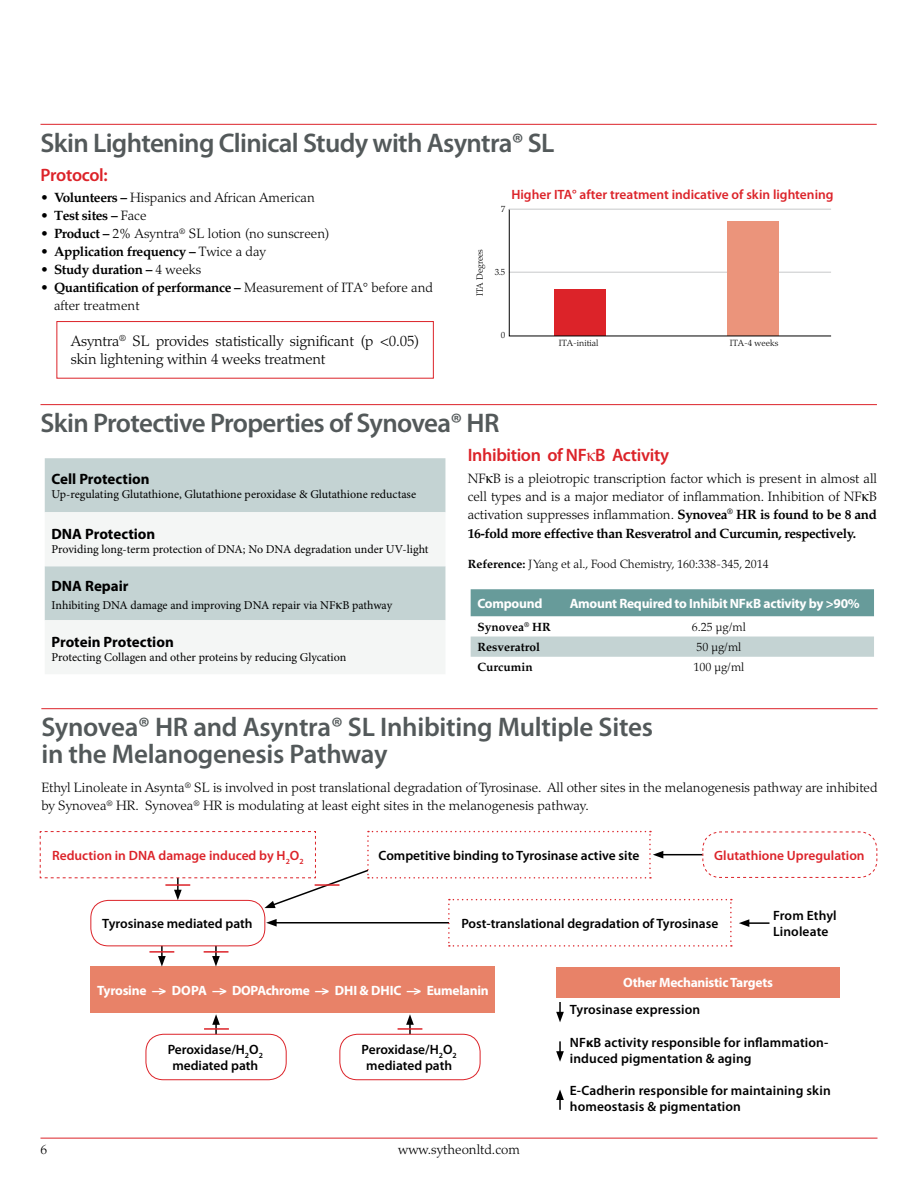
<style>
.page{position:relative;width:918px;height:1188px;background:#fff}
.page>*{position:absolute;margin:0;border:0;box-sizing:border-box;transform-origin:0 0}
.t1{font:292.5px "Chartwell Bars Vertical";color:#dc2329;scale:2.31 1}
.t2{font:600 27px/27px "Myriad Pro";letter-spacing:-.025em;color:#53595a}
.t3{font:600 18px "Myriad Pro";letter-spacing:-.02em;color:#dc2329}
.t4{font:300 15px/18px "Palatino LT Std";letter-spacing:-.01em;color:#000}
.t5{font:700 15px "Myriad Pro";color:#000}
.t6{font:300 13.5px/18px "Palatino LT Std";color:#000}
.t7{font:600 13.5px/16.2px "Myriad Pro";color:#000}
.t8{font:700 13.5px "Palatino LT Std";letter-spacing:-.03em;color:#000}
.t9{font:700 13.5px "Myriad Pro";letter-spacing:-.02em;color:#fff}
.t10{font:600 13.5px "Myriad Pro";color:#dc2329}
.t11{font:12px "Minion Pro";letter-spacing:-.005em;color:#000}
.t12{font:300 12px "Palatino LT Std";color:#000}
.t13{font:700 12px "Palatino LT Std";color:#000}
.t14{font:300 9px "Palatino LT Std";color:#000}
.t15{font:600 7.8px "Myriad Pro";color:#dc2329}
.s1{font-weight:700}
.s2{font-weight:300}
.s3{color:#eb947b}
.s4{font-family:"Times New Roman";font-size:13.5px}
.s5{font-family:"Times New Roman";font-weight:400}
.s6{font-family:"Times New Roman";font-weight:400;font-size:15px}
</style>
<div class="page">
<hr style="left:40px;top:1138px;width:838px;height:1px;background:#dc2329">
<hr style="left:40px;top:404px;width:837px;height:1px;background:#dc2329">
<div style="left:45px;top:458px;width:400px;height:54px;background:#c4d3d3"></div>
<svg style="left:45px;top:512px;width:400px;height:162px;fill:#f4f6f5"></svg>
<div style="left:471px;top:589px;width:403px;height:27px;background:#679b9a"></div>
<div style="left:471px;top:637px;width:403px;height:20px;background:#c4d3d3"></div>
<hr style="left:41px;top:708px;width:837px;height:1px;background:#dc2329">
<div style="left:90px;top:967px;width:405px;height:46px;background:#e88268"></div>
<div style="left:556px;top:967px;width:284px;height:31px;background:#e88268"></div>
<hr style="left:161px;top:921px;width:2px;height:37px;background:#000">
<svg style="left:158px;top:956px;width:8px;height:11px"></svg>
<hr style="left:215px;top:921px;width:2px;height:37px;background:#000">
<svg style="left:212px;top:956px;width:8px;height:11px"></svg>
<hr style="left:215px;top:1022px;width:2px;height:38px;background:#000">
<svg style="left:212px;top:1014px;width:8px;height:11px"></svg>
<hr style="left:409px;top:1022px;width:2px;height:38px;background:#000">
<svg style="left:406px;top:1014px;width:8px;height:11px"></svg>
<svg style="left:556px;top:1002px;width:8px;height:20px"></svg>
<div style="left:146px;top:1034px;width:140px;height:46px;background:#fff;border-radius:18px"></div>
<div style="left:146px;top:1034px;width:141px;height:46px;border:1px solid #dc2329;border-radius:18px"></div>
<div style="left:340px;top:1034px;width:140px;height:46px;background:#fff;border-radius:18px"></div>
<div style="left:339px;top:1034px;width:141px;height:46px;border:1px solid #dc2329;border-radius:18px"></div>
<svg style="left:39px;top:831px;width:839px;height:116px"></svg>
<div style="left:91px;top:900px;width:174px;height:46px;background:#fff;border-radius:18px"></div>
<div style="left:90px;top:900px;width:175px;height:46px;border:1px solid #dc2329;border-radius:18px"></div>
<hr style="left:165px;top:884px;width:25px;height:2px;background:#dc2329">
<hr style="left:315px;top:884px;width:24px;height:2px;background:#dc2329">
<hr style="left:204px;top:951px;width:24px;height:2px;background:#dc2329">
<hr style="left:149px;top:951px;width:25px;height:2px;background:#dc2329">
<hr style="left:204px;top:1028px;width:25px;height:2px;background:#dc2329">
<hr style="left:398px;top:1028px;width:24px;height:2px;background:#dc2329">
<hr style="left:40px;top:124px;width:837px;height:1px;background:#dc2329">
<div style="left:56px;top:321px;width:378px;height:58px;border:1px solid #dc2329"></div>
<svg style="left:509px;top:208px;width:323px;height:129px"></svg>
<hr style="left:509px;top:209px;width:322px;height:1px;background:#c7c8ca">
<svg style="left:556px;top:1041px;width:8px;height:21px"></svg>
<svg style="left:556px;top:1089px;width:8px;height:21px"></svg>
<h2 class="t2" style="left:40px;top:128px;width:516px">Skin Lightening Clinical Study with Asyntra® SL</h2>
<h3 class="t3" style="left:40px;top:163px;width:69px">Protocol:</h3>
<p class="t6" style="left:40px;top:189px;width:276px"><span class="s1">• Volunteers –</span> Hispanics and African American</p>
<p class="t8" style="left:40px;top:208px;width:108px">• Test sites – <span class="s2">Face</span></p>
<p class="t6" style="left:40px;top:225px;width:291px"><span class="s1">• Product –</span> 2% Asyntra<sup>®</sup> SL lotion (no sunscreen)</p>
<p class="t8" style="left:41px;top:244px;width:227px">• Application frequency – <span class="s2">Twice a day</span></p>
<p class="t8" style="left:41px;top:262px;width:162px">• Study duration – <span class="s2">4 weeks</span></p>
<p class="t6" style="left:54px;top:279px;width:380px;text-indent:-14px"><span class="s1">• Quantification of performance –</span> Measurement of ITA° before and after treatment</p>
<p class="t4" style="left:71px;top:332px;width:350px">Asyntra<sup>®</sup> SL provides statistically significant (p &lt;0.05) skin lightening within 4 weeks treatment</p>
<p class="t10" style="left:511px;top:186px;width:324px">Higher ITA° after treatment indicative of skin lightening</p>
<p class="t14" style="left:501px;top:204px;width:6px">7</p>
<h1 class="t1" style="left:519px;top:56px;width:129px">21+<span class="s3">52</span></h1>
<p class="t14" style="left:559px;top:338px;width:41px">ITA-initial</p>
<p class="t14" style="left:730px;top:338px;width:50px">ITA-4 weeks</p>
<p class="t14" style="left:474px;top:296px;width:49px;rotate:-90deg">ITA Degrees</p>
<p class="t14" style="left:495px;top:267px;width:12px">3.5</p>
<p class="t14" style="left:501px;top:330px;width:6px">0</p>
<h2 class="t2" style="left:40px;top:409px;width:460px">Skin Protective Properties of Synovea® HR</h2>
<p class="t5" style="left:52px;top:469px;width:100px">Cell Protection</p>
<p class="t11" style="left:52px;top:486px;width:366px">Up-regulating Glutathione, Glutathione peroxidase &amp; Glutathione reductase</p>
<p class="t5" style="left:52px;top:524px;width:105px">DNA Protection</p>
<p class="t11" style="left:52px;top:541px;width:379px">Providing long-term protection of DNA; No DNA degradation under UV-light</p>
<p class="t5" style="left:52px;top:576px;width:79px">DNA Repair</p>
<p class="t11" style="left:52px;top:597px;width:342px">Inhibiting DNA damage and improving DNA repair via NF<span class="s4">κ</span>B pathway</p>
<p class="t5" style="left:52px;top:632px;width:124px">Protein Protection</p>
<p class="t11" style="left:52px;top:649px;width:296px">Protecting Collagen and other proteins by reducing Glycation</p>
<h3 class="t3" style="left:468px;top:444px;width:203px">Inhibition of NF<span class="s5">κ</span>B Activity</h3>
<p class="t6" style="left:468px;top:469px;width:411px;text-align:justify">NF<span class="s6">κ</span>B is a pleiotropic transcription factor which is present in almost all cell types and is a major mediator of inflammation. Inhibition of NF<span class="s6">κ</span>B activation suppresses inflammation. <span class="s1">Synovea</span><sup>®</sup> <span class="s1">HR is found to be 8 and</span></p>
<p class="t8" style="left:468px;top:526px;width:390px">16-fold more effective than Resveratrol and Curcumin, respectively.</p>
<p class="t12" style="left:468px;top:557px;width:303px"><span class="s1">Reference:</span> J Yang et al., Food Chemistry, 160:338-345, 2014</p>
<p class="t9" style="left:477px;top:594px;width:67px">Compound</p>
<p class="t9" style="left:570px;top:594px;width:292px">Amount Required to Inhibit NFκB activity by &gt;90%</p>
<p class="t13" style="left:477px;top:620px;width:75px">Synovea<sup>®</sup> HR</p>
<p class="t12" style="left:692px;top:620px;width:55px">6.25 µg/ml</p>
<p class="t13" style="left:477px;top:640px;width:64px">Resveratrol</p>
<p class="t12" style="left:696px;top:640px;width:46px">50 µg/ml</p>
<p class="t13" style="left:477px;top:660px;width:57px">Curcumin</p>
<p class="t12" style="left:693px;top:660px;width:52px">100 µg/ml</p>
<h2 class="t2" style="left:41px;top:713px;width:613px">Synovea® HR and Asyntra® SL Inhibiting Multiple Sites in the Melanogenesis Pathway</h2>
<p class="t6" style="left:41px;top:779px;width:838px">Ethyl Linoleate in Asynta<sup>®</sup> SL is involved in post translational degradation of Tyrosinase. All other sites in the melanogenesis pathway are inhibited by Synovea<sup>®</sup> HR. Synovea<sup>®</sup> HR is modulating at least eight sites in the melanogenesis pathway.</p>
<p class="t10" style="left:52px;top:847px;width:235px">Reduction in DNA damage induced by H</p>
<p class="t7" style="left:379px;top:847px;width:262px">Competitive binding to Tyrosinase active site</p>
<p class="t10" style="left:714px;top:847px;width:152px">Glutathione Upregulation</p>
<p class="t15" style="left:286px;top:857px;width:19px">2<sup>O</sup>2</p>
<p class="t7" style="left:102px;top:915px;width:152px">Tyrosinase mediated path</p>
<p class="t7" style="left:461px;top:915px;width:258px">Post-translational degradation of Tyrosinase</p>
<p class="t7" style="left:773px;top:907px;width:65px">From Ethyl<br>Linoleate</p>
<p class="t9" style="left:97px;top:981px;width:393px">Tyrosine —&gt; DOPA —&gt; DOPAchrome —&gt; DHI &amp; DHIC —&gt; Eumelanin</p>
<p class="t7" style="left:168px;top:1041px;width:97px;text-align:center">Peroxidase/H<sub>2</sub>O<sub>2 </sub>mediated path</p>
<p class="t7" style="left:362px;top:1041px;width:97px;text-align:center">Peroxidase/H<sub>2</sub>O<sub>2 </sub>mediated path</p>
<p class="t6" style="left:40px;top:1141px;width:8px">6</p>
<p class="t6" style="left:398px;top:1141px;width:123px">www.sytheonltd.com</p>
<p class="t9" style="left:623px;top:974px;width:151px">Other Mechanistic Targets</p>
<p class="t7" style="left:570px;top:1001px;width:132px">Tyrosinase expression</p>
<p class="t7" style="left:570px;top:1034px;width:260px">NF<span class="s1">κ</span>B activity responsible for inflammation&shy;induced pigmentation &amp; aging</p>
<p class="t7" style="left:570px;top:1082px;width:262px">E-Cadherin responsible for maintaining skin homeostasis &amp; pigmentation</p>
</div>
